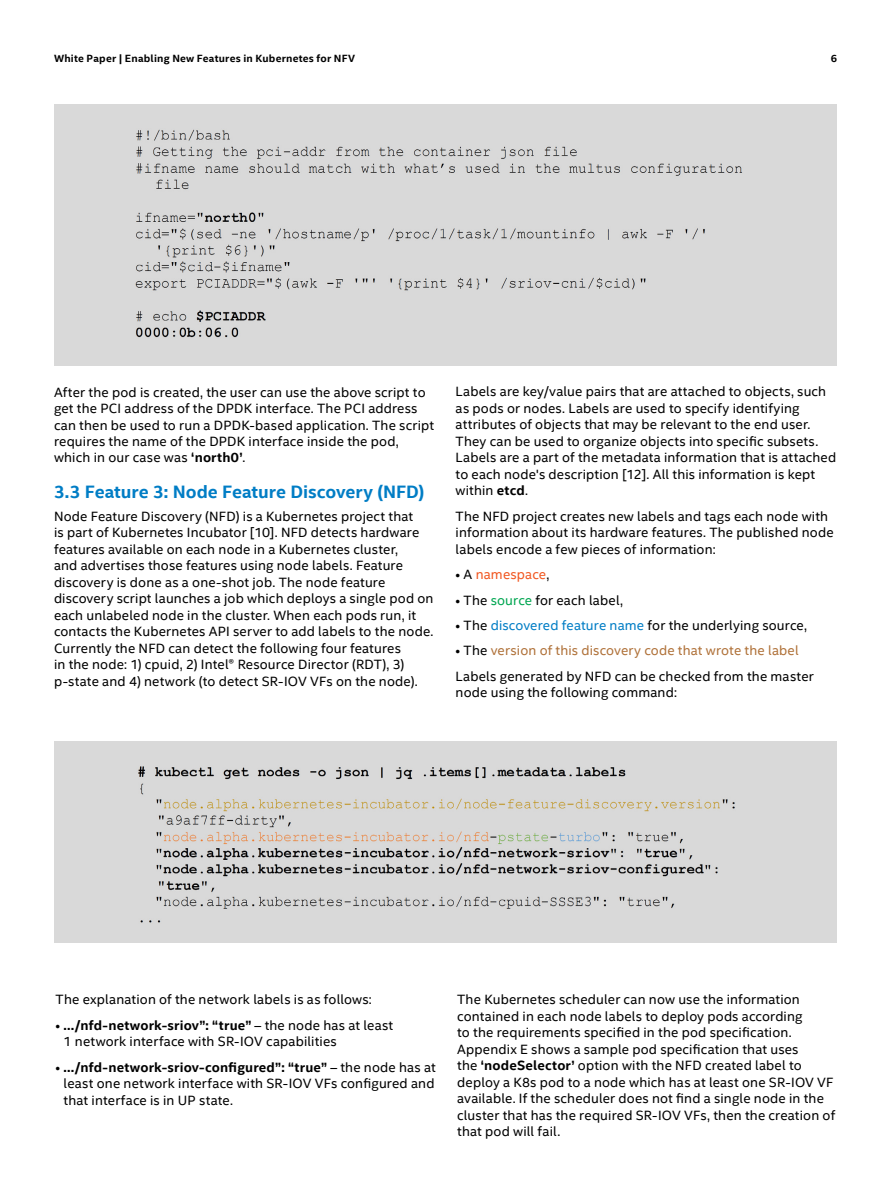
<style>
.page{position:relative;width:891px;height:1188px;background:#fff}
.page>*{position:absolute;margin:0;border:0;box-sizing:border-box;transform-origin:0 0}
.t1{font:700 18px "Intel Clear";color:#007dc5}
.t2{font:13.5px/16.5px "Intel Clear";letter-spacing:.01em;color:#000}
.t3{font:13.5px "Intel Clear";letter-spacing:.01em;color:#f15822}
.t4{font:700 10.5px "Intel Clear";letter-spacing:.02em;color:#000}
.s1{font-weight:700}
.s2{color:#000}
.s3{color:#00a651}
.s4{color:#007dc5}
.s5{color:#b0723a}
</style>
<div class="page">
<div style="left:54px;top:104px;width:783px;height:262px;background:#d9d9d9"></div>
<img style="left:135px;top:129px;width:607px;height:209px">
<div style="left:54px;top:742px;width:783px;height:201px;background:#d9d9d9"></div>
<img style="left:138px;top:766px;width:597px;height:157px">
<p class="t4" style="left:54px;top:51px;width:303px">White Paper | Enabling New Features in Kubernetes for NFV</p>
<p class="t4" style="left:831px;top:51px;width:8px">6</p>
<p class="t2" style="left:54px;top:383px;width:382px">After the pod is created, the user can use the above script to get the PCI address of the DPDK interface. The PCI address can then be used to run a DPDK-based application. The script requires the name of the DPDK interface inside the pod, which in our case was <span class="s1">‘north0’</span>.</p>
<h1 class="t1" style="left:54px;top:479px;width:372px">3.3 Feature 3: Node Feature Discovery (NFD)</h1>
<p class="t2" style="left:54px;top:508px;width:381px">Node Feature Discovery (NFD) is a Kubernetes project that<br>is part of Kubernetes Incubator [10]. NFD detects hardware features available on each node in a Kubernetes cluster,<br>and advertises those features using node labels. Feature discovery is done as a one-shot job. The node feature discovery script launches a job which deploys a single pod on each unlabeled node in the cluster. When each pods run, it contacts the Kubernetes API server to add labels to the node.<br>Currently the NFD can detect the following four features<br>in the node: 1) cpuid, 2) Intel® Resource Director (RDT), 3) p-state and 4) network (to detect SR-IOV VFs on the node).</p>
<p class="t2" style="left:456px;top:383px;width:382px">Labels are key/value pairs that are attached to objects, such as pods or nodes. Labels are used to specify identifying attributes of objects that may be relevant to the end user.<br>They can be used to organize objects into specific subsets.<br>Labels are a part of the metadata information that is attached to each node's description [12]. All this information is kept within <span class="s1">etcd</span>.</p>
<p class="t2" style="left:456px;top:507px;width:380px">The NFD project creates new labels and tags each node with information about its hardware features. The published node labels encode a few pieces of information:</p>
<p class="t3" style="left:456px;top:565px;width:95px"><span class="s2">• A</span> namespace<span class="s2">,</span></p>
<p class="t2" style="left:456px;top:591px;width:169px">• The <span class="s3">source</span> for each label,</p>
<p class="t2" style="left:456px;top:617px;width:353px">• The <span class="s4">discovered feature name</span> for the underlying source,</p>
<p class="t2" style="left:456px;top:638px;width:360px;line-height:25.3px">• The <span class="s5">version of this discovery code that wrote the label<br></span>Labels generated by NFD can be checked from the master</p>
<p class="t2" style="left:456px;top:684px;width:223px">node using the following command:</p>
<p class="t2" style="left:56px;top:991px;width:318px">The explanation of the network labels is as follows:</p>
<p class="t2" style="left:64px;top:1016px;width:331px;text-indent:-8px">• <span class="s1">…/nfd-network-sriov”: “true”</span> – the node has at least<br>1 network interface with SR-IOV capabilities</p>
<p class="t2" style="left:64px;top:1058px;width:374px;text-align:justify;text-indent:-8px">• <span class="s1">…/nfd-network-sriov-configured”: “true”</span> – the node has at least one network interface with SR-IOV VFs configured and that interface is in UP state.</p>
<p class="t2" style="left:457px;top:991px;width:379px">The Kubernetes scheduler can now use the information contained in each node labels to deploy pods according<br>to the requirements specified in the pod specification.<br>Appendix E shows a sample pod specification that uses<br>the <span class="s1">‘nodeSelector’</span> option with the NFD created label to deploy a K8s pod to a node which has at least one SR-IOV VF available. If the scheduler does not find a single node in the cluster that has the required SR-IOV VFs, then the creation of that pod will fail.</p>
</div>
